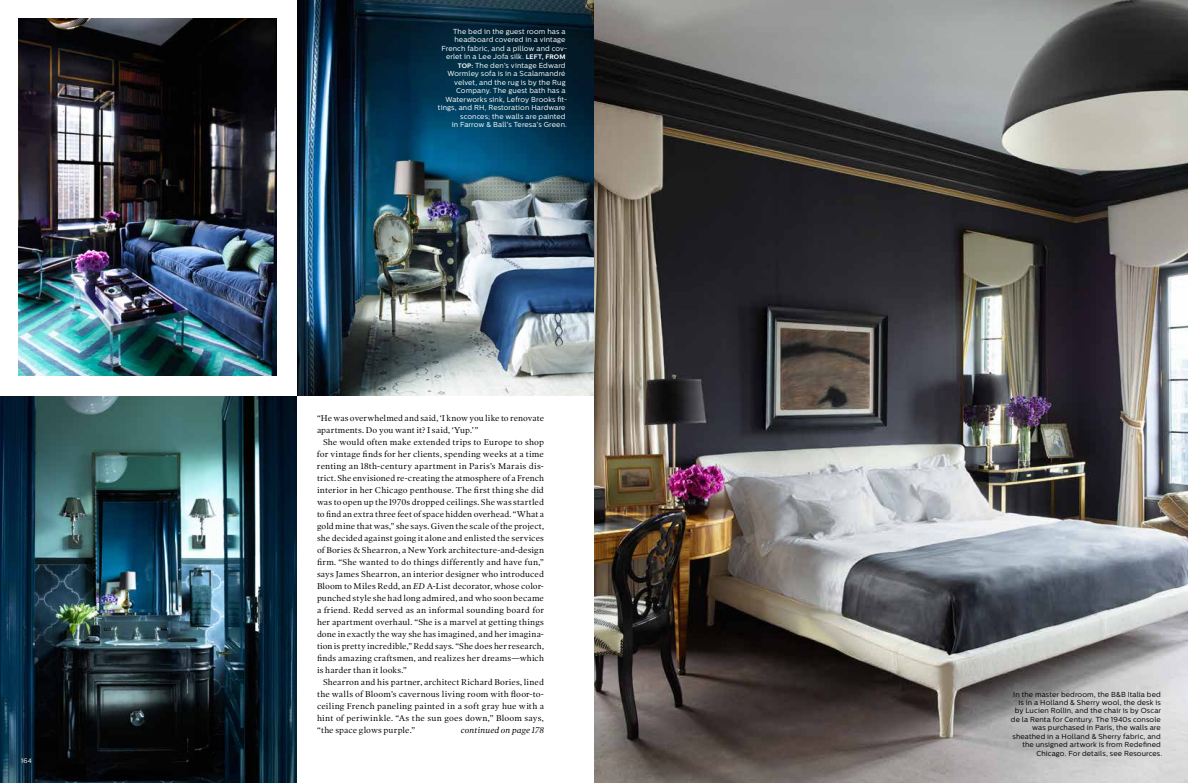
<style>
.page{position:relative;width:1188px;height:783px;background:#fff}
.page>*{position:absolute;margin:0;border:0;box-sizing:border-box;transform-origin:0 0}
.t1{font:8.5px/12px "Poynter OS Text One L";letter-spacing:.01em;color:#000;text-align:justify}
.t2{font:italic 8.5px "Poynter OS Text One L";letter-spacing:.015em;color:#000}
.t3{font:7.2px/8.5px "Centrale Sans";letter-spacing:.015em;color:#fff;text-align:right}
.t4{font:7.2px/8.5px "Centrale Sans";letter-spacing:.015em;color:#000;text-align:right}
.t5{font:6.5px "Centrale Sans";color:#fff}
.s1{font-weight:700;font-size:6.5px}
.s2{font-style:italic}
</style>
<div class="page">
<img style="left:297px;top:0;width:297px;height:396px">
<img style="left:594px;top:0;width:594px;height:783px">
<img style="left:0;top:396px;width:297px;height:387px">
<img style="left:18px;top:18px;width:259px;height:358px">
<p class="t5" style="left:21px;top:756px;width:12px">164</p>
<p class="t3" style="left:438px;top:27px;width:131px">The bed in the guest room has a headboard covered in a vintage<br>French fabric, and a pillow and cov&shy;erlet in a Lee Jofa silk. <span class="s1">LEFT, FROM<br>TOP:</span> The den’s vintage Edward<br>Wormley sofa is in a Scalamandré velvet, and the rug is by the Rug<br>Company. The guest bath has a<br>Waterworks sink, Lefroy Brooks fit&shy;tings, and RH, Restoration Hardware sconces; the walls are painted<br>in Farrow &amp; Ball’s Teresa’s Green.</p>
<p class="t1" style="left:317px;top:412px;width:229px">“He was overwhelmed and said, ‘I know you like to renovate apartments. Do you want it? I said, ‘Yup.’”</p>
<p class="t1" style="left:317px;top:436px;width:229px;text-indent:6px">She would often make extended trips to Europe to shop for vintage finds for her clients, spending weeks at a time renting an 18th-century apartment in Paris’s Marais dis&shy;trict. She envisioned re-creating the atmosphere of a French interior in her Chicago penthouse. The first thing she did was to open up the 1970s dropped ceilings. She was startled to find an extra three feet of space hidden overhead. “What a gold mine that was,” she says. Given the scale of the project, she decided against going it alone and enlisted the services of Bories &amp; Shearron, a New York architecture-and-design firm. “She wanted to do things differently and have fun,” says James Shearron, an interior designer who introduced Bloom to Miles Redd, an <span class="s2">ED</span> A-List decorator, whose color&shy;punched style she had long admired, and who soon became a friend. Redd served as an informal sounding board for her apartment overhaul. “She is a marvel at getting things done in exactly the way she has imagined, and her imagina&shy;tion is pretty incredible,” Redd says. “She does her research, finds amazing craftsmen, and realizes her dreams—which is harder than it looks.”</p>
<p class="t1" style="left:317px;top:676px;width:229px;text-indent:6px">Shearron and his partner, architect Richard Bories, lined the walls of Bloom’s cavernous living room with floor-to&shy;ceiling French paneling painted in a soft gray hue with a hint of periwinkle. “As the sun goes down,” Bloom says, “the space glows purple.”</p>
<p class="t2" style="left:461px;top:725px;width:85px">continued on page 178</p>
<p class="t4" style="left:1011px;top:690px;width:153px">In the master bedroom, the B&amp;B Italia bed is in a Holland &amp; Sherry wool, the desk is by Lucien Rollin, and the chair is by Oscar de la Renta for Century. The 1940s console was purchased in Paris, the walls are sheathed in a Holland &amp; Sherry fabric, and the unsigned artwork is from Redefined Chicago. For details, see Resources.</p>
</div>
